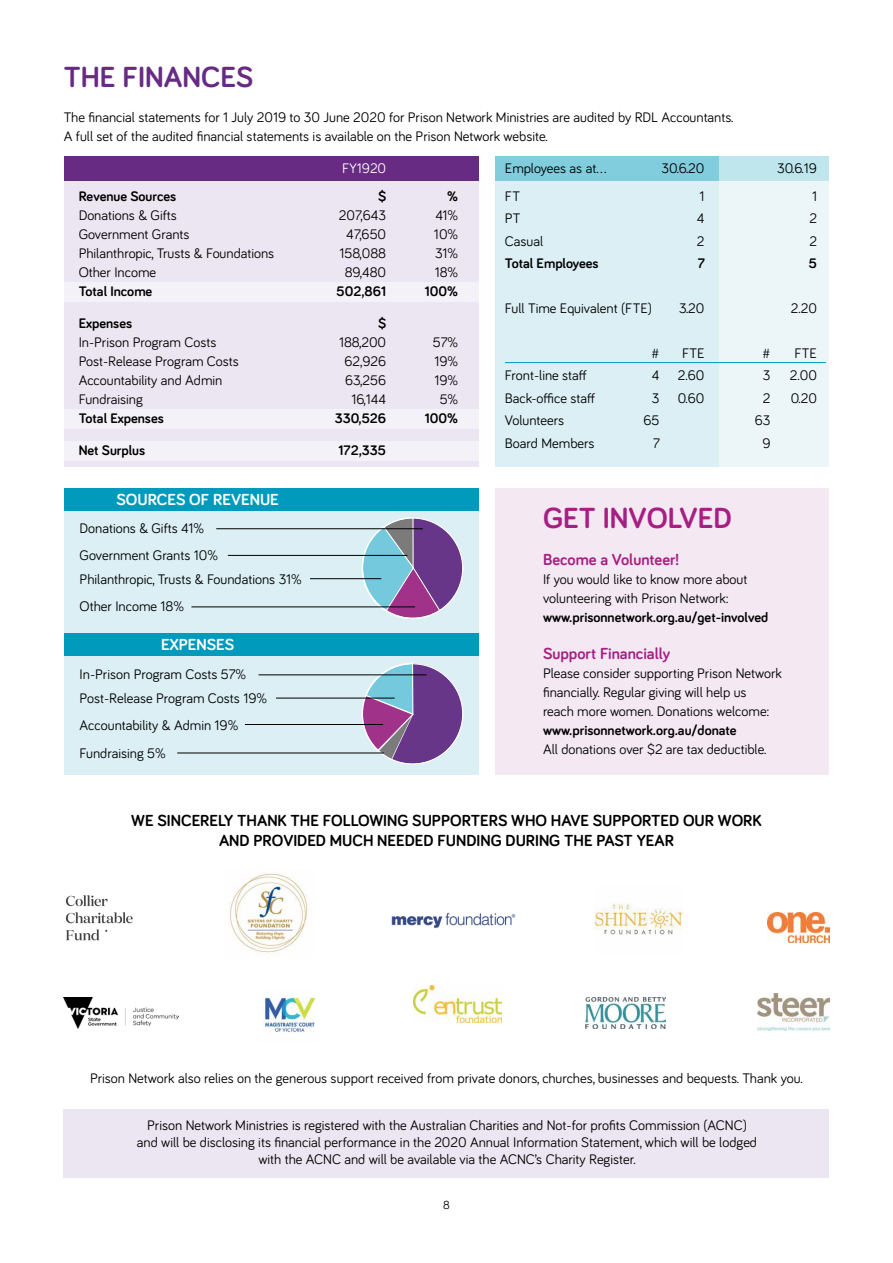
<style>
.page{position:relative;width:893px;height:1263px;background:#fff}
.page>*{position:absolute;margin:0;border:0;box-sizing:border-box;transform-origin:0 0}
.t1{font:700 30px "Bariol";color:#682b84}
.t2{font:700 30px "Bariol";color:#a71f82}
.t3{font:700 16.5px/19.8px "Bariol";color:#000;text-align:center}
.t4{font:700 16.5px "Bariol";color:#a71f82}
.t5{font:700 16.5px "Bariol";color:#fff}
.t6{font:14.25px/19px "Bariol";color:#000}
.t7{font:700 14.25px "Bariol";color:#000}
.t8{font:14.25px "Bariol";color:#fff}
.t9{font:12px "Bariol";color:#000}
</style>
<div class="page">
<div style="left:64px;top:488px;width:414px;height:287px;background:#dbeff5"></div>
<div style="left:495px;top:176px;width:334px;height:291px;background:#dbeff5"></div>
<div style="left:495px;top:488px;width:334px;height:287px;background:#f4e8f3"></div>
<div style="left:64px;top:1110px;width:765px;height:68px;background:#ece5f2"></div>
<div style="left:64px;top:157px;width:414px;height:310px;background:#ece5f2"></div>
<div style="left:495px;top:157px;width:334px;height:24px;background:#81ccdd"></div>
<div style="left:64px;top:157px;width:414px;height:24px;background:#682b84"></div>
<div style="left:64px;top:282px;width:414px;height:19px;background:#f5f1f8"></div>
<div style="left:64px;top:409px;width:414px;height:20px;background:#f5f1f8"></div>
<div style="left:64px;top:441px;width:414px;height:19px;background:#f5f1f8"></div>
<svg style="left:362px;top:517px;width:101px;height:102px"></svg>
<svg style="left:362px;top:663px;width:101px;height:101px"></svg>
<div style="left:64px;top:488px;width:414px;height:23px;background:#009abd"></div>
<div style="left:64px;top:634px;width:414px;height:22px;background:#009abd"></div>
<hr style="left:228px;top:555px;width:179px;height:1px;background:#000">
<hr style="left:216px;top:528px;width:207px;height:1px;background:#000">
<hr style="left:310px;top:578px;width:71px;height:1px;background:#000">
<hr style="left:191px;top:606px;width:224px;height:1px;background:#000">
<hr style="left:259px;top:674px;width:168px;height:1px;background:#000">
<hr style="left:276px;top:698px;width:119px;height:1px;background:#000">
<hr style="left:245px;top:724px;width:138px;height:1px;background:#000">
<hr style="left:177px;top:753px;width:207px;height:1px;background:#000">
<svg style="left:719px;top:157px;width:110px;height:310px;background:#e8f4f8"></svg>
<hr style="left:505px;top:362px;width:321px;height:1px;background:#009abd">
<img style="left:66px;top:895px;width:67px;height:46px">
<img style="left:391px;top:912px;width:125px;height:17px">
<img style="left:767px;top:912px;width:62px;height:31px">
<img style="left:225px;top:872px;width:83px;height:81px">
<img style="left:758px;top:994px;width:71px;height:36px">
<img style="left:64px;top:997px;width:115px;height:32px">
<img style="left:594px;top:903px;width:89px;height:32px">
<img style="left:263px;top:997px;width:53px;height:36px">
<img style="left:413px;top:985px;width:89px;height:38px">
<img style="left:586px;top:998px;width:79px;height:30px">
<h1 class="t1" style="left:64px;top:57px;width:191px">THE FINANCES</h1>
<p class="t6" style="left:64px;top:107px;width:671px">The financial statements for 1 July 2019 to 30 June 2020 for Prison Network Ministries are audited by RDL Accountants.<br>A full set of the audited financial statements is available on the Prison Network website.</p>
<p class="t8" style="left:342px;top:159px;width:45px">FY1920</p>
<p class="t7" style="left:79px;top:186px;width:99px">Revenue Sources</p>
<p class="t7" style="left:378px;top:186px;width:10px">$</p>
<p class="t7" style="left:447px;top:186px;width:12px">%</p>
<p class="t6" style="left:79px;top:205px;width:100px">Donations &amp; Gifts</p>
<p class="t6" style="left:339px;top:205px;width:49px">207,643</p>
<p class="t6" style="left:435px;top:205px;width:24px">41%</p>
<p class="t6" style="left:79px;top:224px;width:112px">Government Grants</p>
<p class="t6" style="left:346px;top:224px;width:41px">47,650</p>
<p class="t6" style="left:434px;top:224px;width:26px">10%</p>
<p class="t6" style="left:79px;top:243px;width:197px">Philanthropic, Trusts &amp; Foundations</p>
<p class="t6" style="left:339px;top:243px;width:48px">158,088</p>
<p class="t6" style="left:435px;top:243px;width:25px">31%</p>
<p class="t6" style="left:79px;top:262px;width:79px">Other Income</p>
<p class="t6" style="left:345px;top:262px;width:43px">89,480</p>
<p class="t6" style="left:435px;top:262px;width:25px">18%</p>
<p class="t7" style="left:79px;top:281px;width:75px">Total Income</p>
<p class="t7" style="left:337px;top:281px;width:51px">502,861</p>
<p class="t7" style="left:425px;top:281px;width:35px">100%</p>
<p class="t7" style="left:79px;top:313px;width:55px">Expenses</p>
<p class="t7" style="left:378px;top:313px;width:10px">$</p>
<p class="t6" style="left:79px;top:332px;width:139px">In-Prison Program Costs</p>
<p class="t6" style="left:339px;top:332px;width:49px">188,200</p>
<p class="t6" style="left:433px;top:332px;width:27px">57%</p>
<p class="t6" style="left:79px;top:351px;width:162px">Post-Release Program Costs</p>
<p class="t6" style="left:344px;top:351px;width:43px">62,926</p>
<p class="t6" style="left:434px;top:351px;width:25px">19%</p>
<p class="t6" style="left:79px;top:370px;width:145px">Accountability and Admin</p>
<p class="t6" style="left:345px;top:370px;width:42px">63,256</p>
<p class="t6" style="left:434px;top:370px;width:25px">19%</p>
<p class="t6" style="left:79px;top:389px;width:66px">Fundraising</p>
<p class="t6" style="left:351px;top:389px;width:36px">16,144</p>
<p class="t6" style="left:440px;top:389px;width:20px">5%</p>
<p class="t7" style="left:79px;top:409px;width:87px">Total Expenses</p>
<p class="t7" style="left:335px;top:409px;width:53px">330,526</p>
<p class="t7" style="left:425px;top:409px;width:35px">100%</p>
<p class="t7" style="left:79px;top:440px;width:68px">Net Surplus</p>
<p class="t7" style="left:339px;top:440px;width:49px">172,335</p>
<p class="t5" style="left:116px;top:488px;width:164px">SOURCES OF REVENUE</p>
<p class="t6" style="left:80px;top:513px;width:140px;line-height:27.6px">Donations &amp; Gifts 41%<br>Government Grants 10%</p>
<p class="t6" style="left:80px;top:564px;width:224px;line-height:27.6px">Philanthropic, Trusts &amp; Foundations 31%<br>Other Income 18%</p>
<p class="t5" style="left:161px;top:634px;width:75px">EXPENSES</p>
<p class="t6" style="left:80px;top:662px;width:189px;line-height:23.5px">In-Prison Program Costs 57%<br>Post-Release Program Costs 19%</p>
<p class="t6" style="left:80px;top:711px;width:160px;line-height:27.6px">Accountability &amp; Admin 19%<br>Fundraising 5%</p>
<p class="t6" style="left:505px;top:158px;width:103px">Employees as at...</p>
<p class="t6" style="left:661px;top:158px;width:45px">30.6.20</p>
<p class="t6" style="left:777px;top:158px;width:41px">30.6.19</p>
<p class="t6" style="left:505px;top:186px;width:17px">FT</p>
<p class="t6" style="left:699px;top:186px;width:7px">1</p>
<p class="t6" style="left:812px;top:186px;width:7px">1</p>
<p class="t6" style="left:505px;top:208px;width:17px">PT</p>
<p class="t6" style="left:697px;top:208px;width:9px">4</p>
<p class="t6" style="left:809px;top:208px;width:9px">2</p>
<p class="t6" style="left:505px;top:231px;width:40px">Casual</p>
<p class="t6" style="left:697px;top:231px;width:9px">2</p>
<p class="t6" style="left:809px;top:231px;width:9px">2</p>
<p class="t7" style="left:505px;top:254px;width:95px">Total Employees</p>
<p class="t7" style="left:698px;top:254px;width:9px">7</p>
<p class="t7" style="left:809px;top:254px;width:10px">5</p>
<p class="t6" style="left:505px;top:298px;width:148px">Full Time Equivalent (FTE)</p>
<p class="t6" style="left:679px;top:298px;width:27px">3.20</p>
<p class="t6" style="left:791px;top:298px;width:28px">2.20</p>
<p class="t6" style="left:652px;top:343px;width:9px">#</p>
<p class="t6" style="left:682px;top:343px;width:24px">FTE</p>
<p class="t6" style="left:763px;top:343px;width:9px">#</p>
<p class="t6" style="left:794px;top:343px;width:24px">FTE</p>
<p class="t6" style="left:505px;top:365px;width:83px">Front-line staff</p>
<p class="t6" style="left:652px;top:365px;width:9px">4</p>
<p class="t6" style="left:678px;top:365px;width:28px">2.60</p>
<p class="t6" style="left:763px;top:365px;width:9px">3</p>
<p class="t6" style="left:790px;top:365px;width:29px">2.00</p>
<p class="t6" style="left:505px;top:388px;width:92px">Back-office staff</p>
<p class="t6" style="left:652px;top:388px;width:9px">3</p>
<p class="t6" style="left:678px;top:388px;width:28px">0.60</p>
<p class="t6" style="left:763px;top:388px;width:9px">2</p>
<p class="t6" style="left:791px;top:388px;width:28px">0.20</p>
<p class="t6" style="left:505px;top:410px;width:61px">Volunteers</p>
<p class="t6" style="left:643px;top:410px;width:17px">65</p>
<p class="t6" style="left:755px;top:410px;width:17px">63</p>
<p class="t6" style="left:505px;top:433px;width:91px">Board Members</p>
<p class="t6" style="left:653px;top:433px;width:8px">7</p>
<p class="t6" style="left:762px;top:433px;width:10px">9</p>
<h1 class="t2" style="left:543px;top:498px;width:190px">GET INVOLVED</h1>
<p class="t4" style="left:543px;top:548px;width:137px">Become a Volunteer!</p>
<p class="t6" style="left:543px;top:569px;width:206px">If you would like to know more about volunteering with Prison Network:</p>
<p class="t7" style="left:543px;top:608px;width:227px">www.prisonnetwork.org.au/get-involved</p>
<p class="t4" style="left:543px;top:642px;width:129px">Support Financially</p>
<p class="t6" style="left:543px;top:663px;width:240px">Please consider supporting Prison Network financially. Regular giving will help us<br>reach more women. Donations welcome:</p>
<p class="t7" style="left:543px;top:721px;width:195px">www.prisonnetwork.org.au/donate</p>
<p class="t6" style="left:543px;top:739px;width:225px">All donations over $2 are tax deductible.</p>
<p class="t3" style="left:131px;top:810px;width:632px">WE SINCERELY THANK THE FOLLOWING SUPPORTERS WHO HAVE SUPPORTED OUR WORK<br>AND PROVIDED MUCH NEEDED FUNDING DURING THE PAST YEAR</p>
<p class="t6" style="left:90px;top:1068px;width:714px">Prison Network also relies on the generous support received from private donors, churches, businesses and bequests. Thank you.</p>
<p class="t6" style="left:137px;top:1115px;width:622px;line-height:17.1px;text-align:center">Prison Network Ministries is registered with the Australian Charities and Not-for profits Commission (ACNC) and will be disclosing its financial performance in the 2020 Annual Information Statement, which will be lodged with the ACNC and will be available via the ACNC’s Charity Register.</p>
<p class="t9" style="left:443px;top:1197px;width:8px">8</p>
</div>
